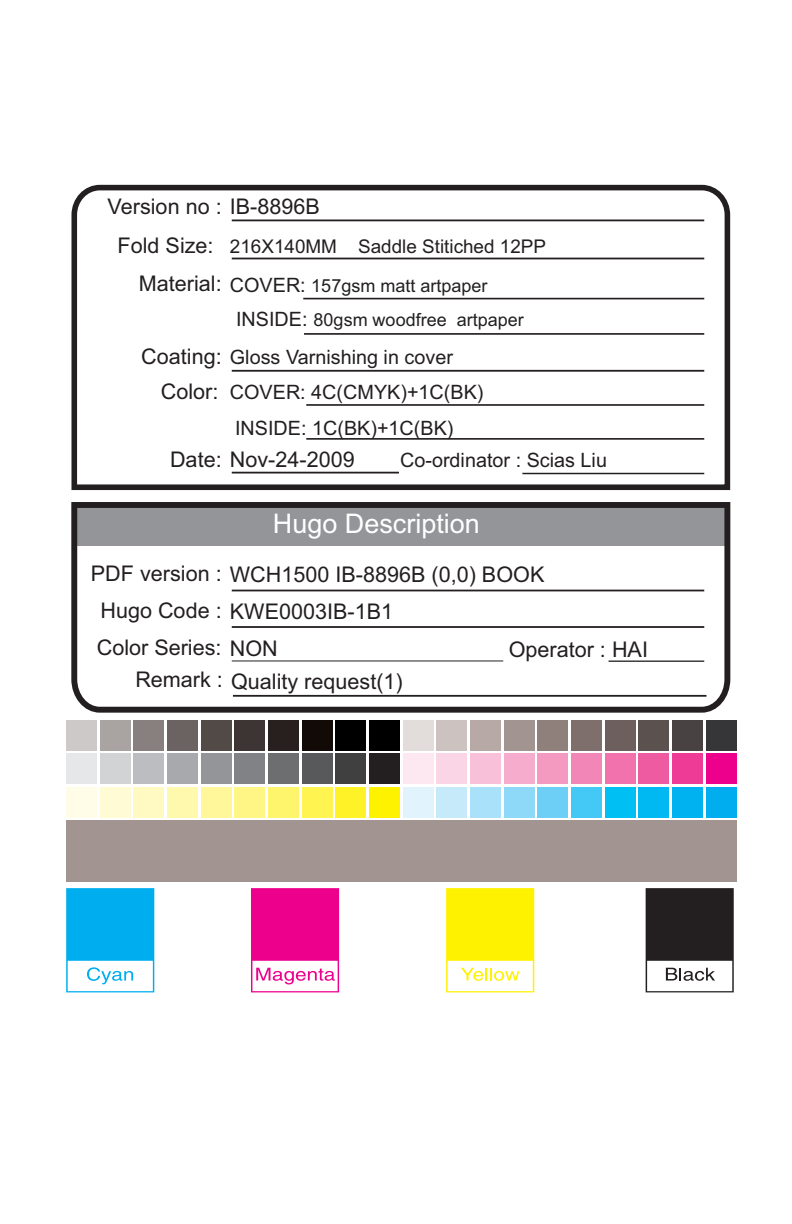
<style>
.page{position:relative;width:792px;height:1224px;background:#fff}
.page>*{position:absolute;margin:0;border:0;box-sizing:border-box;transform-origin:0 0}
.t1{font:27px "Arial";color:#fff}
.t2{font:21.6px/38.6px "Arial";color:#231f20}
.t3{font:19.8px "Arial";color:#231f20}
.t4{font:19px "Arial";color:#231f20}
.t5{font:18px/34.2px "Arial";color:#231f20}
.s1{font-size:19.8px}
.s2{font-size:21.6px}
</style>
<div class="page">
<svg style="left:71px;top:184px;width:660px;height:307px"></svg>
<hr style="left:232px;top:220px;width:472px;height:1px;background:#231f20">
<hr style="left:232px;top:258px;width:472px;height:1px;background:#231f20">
<hr style="left:303px;top:298px;width:401px;height:1px;background:#231f20">
<hr style="left:304px;top:333px;width:400px;height:2px;background:#231f20">
<hr style="left:232px;top:370px;width:472px;height:2px;background:#231f20">
<hr style="left:306px;top:438px;width:398px;height:2px;background:#231f20">
<hr style="left:522px;top:473px;width:182px;height:1px;background:#231f20">
<hr style="left:232px;top:472px;width:167px;height:2px;background:#231f20">
<hr style="left:306px;top:404px;width:398px;height:2px;background:#231f20">
<svg style="left:71px;top:502px;width:660px;height:211px"></svg>
<div style="left:369px;top:720px;width:31px;height:30px;background:#000"></div>
<div style="left:336px;top:720px;width:30px;height:30px;background:#000"></div>
<div style="left:302px;top:720px;width:31px;height:30px;background:#110a07"></div>
<div style="left:268px;top:720px;width:31px;height:30px;background:#27201e"></div>
<div style="left:235px;top:720px;width:30px;height:30px;background:#3c3533"></div>
<div style="left:201px;top:720px;width:31px;height:30px;background:#524a47"></div>
<div style="left:167px;top:720px;width:31px;height:30px;background:#6b6361"></div>
<div style="left:134px;top:720px;width:30px;height:30px;background:#88807e"></div>
<div style="left:100px;top:720px;width:30px;height:30px;background:#a9a3a1"></div>
<div style="left:66px;top:720px;width:31px;height:30px;background:#cdc9c8"></div>
<div style="left:706px;top:720px;width:31px;height:30px;background:#363639"></div>
<div style="left:672px;top:720px;width:31px;height:30px;background:#484242"></div>
<div style="left:639px;top:720px;width:30px;height:30px;background:#5b514e"></div>
<div style="left:605px;top:720px;width:31px;height:30px;background:#6c5f5d"></div>
<div style="left:571px;top:720px;width:31px;height:30px;background:#7e6f6c"></div>
<div style="left:538px;top:720px;width:30px;height:30px;background:#8f807c"></div>
<div style="left:504px;top:720px;width:31px;height:30px;background:#a29490"></div>
<div style="left:470px;top:720px;width:31px;height:30px;background:#b6a9a6"></div>
<div style="left:437px;top:720px;width:30px;height:30px;background:#ccc2c0"></div>
<div style="left:403px;top:720px;width:31px;height:30px;background:#e2ddda"></div>
<div style="left:369px;top:753px;width:31px;height:31px;background:#231f20"></div>
<div style="left:336px;top:753px;width:30px;height:31px;background:#404041"></div>
<div style="left:302px;top:753px;width:31px;height:31px;background:#58595b"></div>
<div style="left:268px;top:753px;width:31px;height:31px;background:#6d6e70"></div>
<div style="left:235px;top:753px;width:30px;height:31px;background:#808285"></div>
<div style="left:201px;top:753px;width:31px;height:31px;background:#939598"></div>
<div style="left:167px;top:753px;width:31px;height:31px;background:#a7a9ac"></div>
<div style="left:134px;top:753px;width:30px;height:31px;background:#bbbdc0"></div>
<div style="left:100px;top:753px;width:30px;height:31px;background:#d1d3d4"></div>
<div style="left:66px;top:753px;width:31px;height:31px;background:#e6e7e8"></div>
<div style="left:369px;top:787px;width:31px;height:31px;background:#fff200"></div>
<div style="left:336px;top:787px;width:30px;height:31px;background:#fff328"></div>
<div style="left:302px;top:787px;width:31px;height:31px;background:#fff450"></div>
<div style="left:268px;top:787px;width:31px;height:31px;background:#fff56d"></div>
<div style="left:235px;top:787px;width:30px;height:31px;background:#fff685"></div>
<div style="left:201px;top:787px;width:31px;height:31px;background:#fff799"></div>
<div style="left:167px;top:787px;width:31px;height:31px;background:#fff9ae"></div>
<div style="left:134px;top:787px;width:30px;height:31px;background:#fffac2"></div>
<div style="left:100px;top:787px;width:30px;height:31px;background:#fffcd5"></div>
<div style="left:66px;top:787px;width:31px;height:31px;background:#fffde8"></div>
<div style="left:706px;top:753px;width:31px;height:31px;background:#ec008c"></div>
<div style="left:672px;top:753px;width:31px;height:31px;background:#ee3c96"></div>
<div style="left:639px;top:753px;width:30px;height:31px;background:#ef5ba1"></div>
<div style="left:605px;top:753px;width:31px;height:31px;background:#f172ac"></div>
<div style="left:571px;top:753px;width:31px;height:31px;background:#f287b7"></div>
<div style="left:538px;top:753px;width:30px;height:31px;background:#f49ac1"></div>
<div style="left:504px;top:753px;width:31px;height:31px;background:#f6adcd"></div>
<div style="left:470px;top:753px;width:31px;height:31px;background:#f8c1d9"></div>
<div style="left:437px;top:753px;width:30px;height:31px;background:#fad5e5"></div>
<div style="left:403px;top:753px;width:31px;height:31px;background:#fde8f1"></div>
<div style="left:706px;top:787px;width:31px;height:31px;background:#00aeef"></div>
<div style="left:672px;top:787px;width:31px;height:31px;background:#00b3f0"></div>
<div style="left:639px;top:787px;width:30px;height:31px;background:#00b9f2"></div>
<div style="left:605px;top:787px;width:31px;height:31px;background:#00c0f3"></div>
<div style="left:571px;top:787px;width:31px;height:31px;background:#44c8f5"></div>
<div style="left:538px;top:787px;width:30px;height:31px;background:#6dcff6"></div>
<div style="left:504px;top:787px;width:31px;height:31px;background:#8ed8f8"></div>
<div style="left:470px;top:787px;width:31px;height:31px;background:#aae1fa"></div>
<div style="left:437px;top:787px;width:30px;height:31px;background:#c7eafb"></div>
<div style="left:403px;top:787px;width:31px;height:31px;background:#e1f4fd"></div>
<div style="left:66px;top:821px;width:671px;height:61px;background:#a29490"></div>
<svg style="left:66px;top:888px;width:88px;height:104px"></svg>
<svg style="left:251px;top:888px;width:88px;height:104px"></svg>
<svg style="left:446px;top:888px;width:88px;height:104px"></svg>
<svg style="left:646px;top:888px;width:88px;height:104px"></svg>
<p class="t2" style="left:108px;top:189px;width:214px">Version no : IB-8896B</p>
<p class="t4" style="left:230px;top:239px;width:318px">216X140MM Saddle Stitiched 12PP</p>
<p class="t2" style="left:139px;top:228px;width:84px;text-indent:-21px">Fold Size:<br>Material:</p>
<p class="t5" style="left:236px;top:270px;width:289px;text-indent:-6px"><span class="s1">COVER:</span> 157gsm matt artpaper<br><span class="s1">INSIDE:</span> 80gsm woodfree artpaper</p>
<p class="t3" style="left:141px;top:350px;width:313px"><span class="s2">Coating:</span> Gloss Varnishing in cover</p>
<p class="t2" style="left:161px;top:374px;width:59px">Color:</p>
<p class="t3" style="left:230px;top:385px;width:255px">COVER: 4C(CMYK)+1C(BK)</p>
<p class="t3" style="left:235px;top:421px;width:220px">INSIDE: 1C(BK)+1C(BK)</p>
<p class="t2" style="left:170px;top:442px;width:186px">Date: Nov-24-2009</p>
<p class="t3" style="left:400px;top:453px;width:208px">Co-ordinator : Scias Liu</p>
<p class="t1" style="left:273px;top:514px;width:209px">Hugo Description</p>
<p class="t2" style="left:91px;top:557px;width:455px">PDF version : WCH1500 IB-8896B (0,0) BOOK</p>
<p class="t2" style="left:100px;top:594px;width:294px">Hugo Code : KWE0003IB-1B1</p>
<p class="t2" style="left:509px;top:632px;width:141px">Operator : HAI</p>
<p class="t2" style="left:97px;top:630px;width:183px">Color Series: NON</p>
<p class="t2" style="left:135px;top:664px;width:269px">Remark : Quality request(1)</p>
</div>
